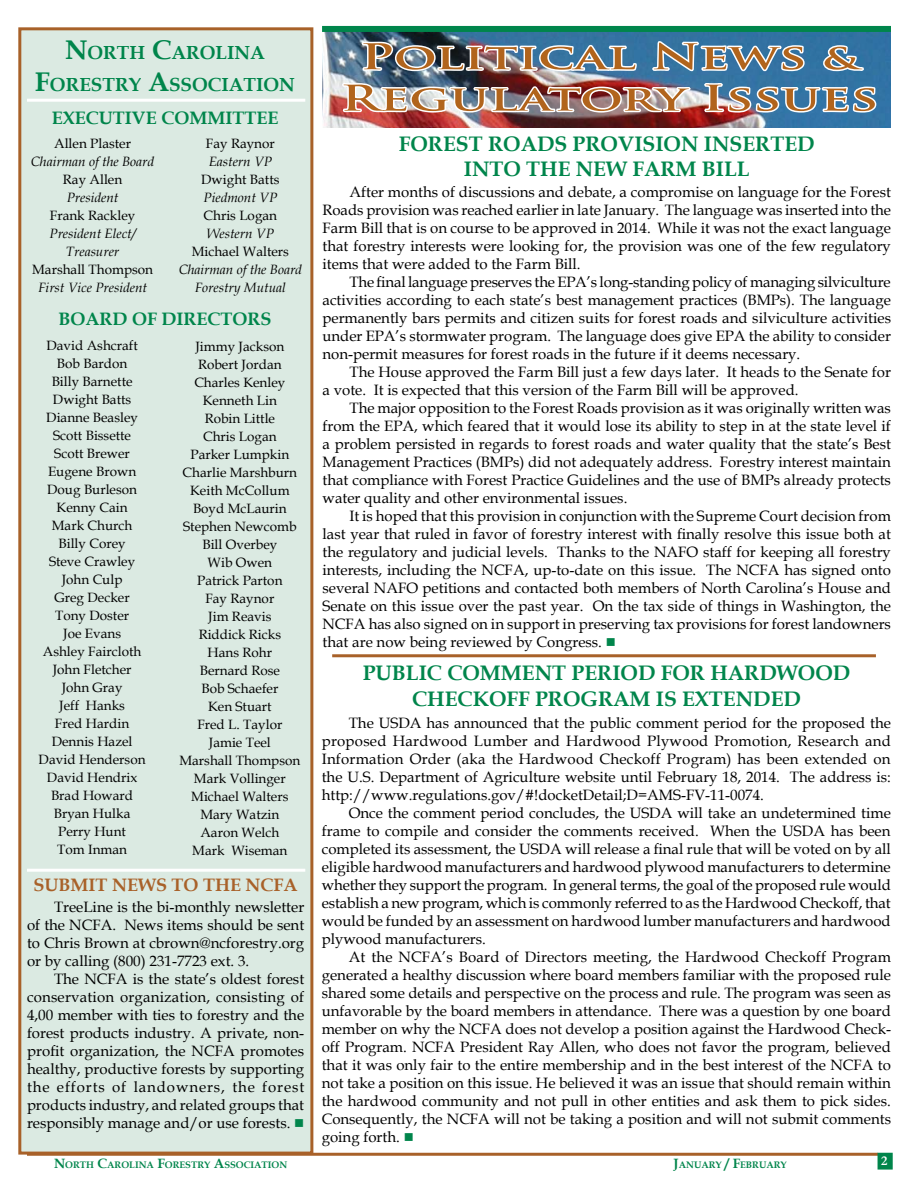
<style>
.page{position:relative;width:918px;height:1188px;background:#fff}
.page>*{position:absolute;margin:0;border:0;box-sizing:border-box;transform-origin:0 0}
.t1{font:700 34.5px/41.4px "Trajan Pro";color:#b1641c;text-align:center;scale:1.5 1}
.t2{font:700 21px/25.2px "Book Antiqua";color:#00854b;text-align:center}
.t3{font:700 18.9px/32.4px "Book Antiqua";color:#00854b;text-align:center}
.t4{font:700 18px "Book Antiqua";color:#00854b}
.t5{font:700 18px "Book Antiqua";color:#a86129}
.t6{font:15px/18px "Book Antiqua";color:#000;text-align:justify}
.t7{font:13.5px/18px "Book Antiqua";color:#000;text-align:center}
.t8{font:italic 13.5px/18px "Book Antiqua";color:#000;text-align:center}
.t9{font:700 9.45px "Book Antiqua";color:#00854b}
.s1{font-size:27px}
.s2{color:#00854b}
.s3{font-size:13.5px}
</style>
<div class="page">
<hr style="left:27px;top:1153px;width:851px;height:3px;background:#a86129">
<div style="left:878px;top:1153px;width:14px;height:16px;background:#00854b"></div>
<div style="left:878px;top:1153px;width:15px;height:17px;border:2px solid #00854b"></div>
<img style="left:323px;top:32px;width:568px;height:96px">
<div style="left:322px;top:26px;width:569px;height:6px;background:#00854b"></div>
<img style="left:341px;top:25px;width:537px;height:103px">
<div style="left:20px;top:29px;width:292px;height:1124px;background:#dbeae2"></div>
<div style="left:18px;top:27px;width:295px;height:1128px;border:3px solid #a86129"></div>
<hr style="left:27px;top:99px;width:278px;height:3px;background:#fff">
<hr style="left:27px;top:869px;width:278px;height:3px;background:#fff">
<hr style="left:332px;top:654px;width:544px;height:3px;background:#a86129">
<p class="t3" style="left:35px;top:36px;width:260px"><span class="s1">N</span>ORTH <span class="s1">C</span>AROLINA<br><span class="s1">F</span>ORESTRY <span class="s1">A</span>SSOCIATION</p>
<p class="t4" style="left:52px;top:105px;width:228px">EXECUTIVE COMMITTEE</p>
<p class="t7" style="left:206px;top:135px;width:70px">Fay Raynor</p>
<p class="t8" style="left:209px;top:153px;width:65px">Eastern VP</p>
<p class="t7" style="left:201px;top:171px;width:80px">Dwight Batts</p>
<p class="t8" style="left:203px;top:189px;width:75px">Piedmont VP</p>
<p class="t7" style="left:204px;top:207px;width:75px">Chris Logan</p>
<p class="t8" style="left:207px;top:225px;width:69px">Western VP</p>
<p class="t7" style="left:192px;top:243px;width:99px">Michael Walters</p>
<p class="t8" style="left:179px;top:261px;width:125px">Chairman of the Board<br>Forestry Mutual</p>
<p class="t4" style="left:59px;top:306px;width:15px">BOARD</p>
<p class="t4" style="left:132px;top:306px;width:43px">OF DIRECTORS</p>
<p class="t7" style="left:54px;top:135px;width:78px">Allen Plaster</p>
<p class="t8" style="left:31px;top:153px;width:125px">Chairman of the Board</p>
<p class="t7" style="left:63px;top:171px;width:61px">Ray Allen</p>
<p class="t8" style="left:67px;top:189px;width:53px">President</p>
<p class="t7" style="left:50px;top:207px;width:87px">Frank Rackley</p>
<p class="t8" style="left:49px;top:225px;width:88px">President Elect/<br>Treasurer</p>
<p class="t7" style="left:32px;top:261px;width:122px">Marshall Thompson</p>
<p class="t8" style="left:38px;top:279px;width:111px">First Vice President</p>
<p class="t7" style="left:39px;top:336px;width:108px">David Ashcraft<br>Bob Bardon<br>Billy Barnette<br>Dwight Batts<br>Dianne Beasley<br>Scott Bissette<br>Scott Brewer<br>Eugene Brown<br>Doug Burleson<br>Kenny Cain<br>Mark Church<br>Billy Corey<br>Steve Crawley<br>John Culp<br>Greg Decker<br>Tony Doster<br>Joe Evans<br>Ashley Faircloth<br>John Fletcher<br>John Gray<br>Jeff Hanks<br>Fred Hardin<br>Dennis Hazel<br>David Henderson<br>David Hendrix<br>Brad Howard<br>Bryan Hulka<br>Perry Hunt<br>Tom Inman</p>
<p class="t7" style="left:179px;top:337px;width:122px">Jimmy Jackson<br>Robert Jordan<br>Charles Kenley<br>Kenneth Lin<br>Robin Little<br>Chris Logan<br>Parker Lumpkin<br>Charlie Marshburn<br>Keith McCollum<br>Boyd McLaurin<br>Stephen Newcomb<br>Bill Overbey<br>Wib Owen<br>Patrick Parton<br>Fay Raynor<br>Jim Reavis<br>Riddick Ricks<br>Hans Rohr<br>Bernard Rose<br>Bob Schaefer<br>Ken Stuart<br>Fred L. Taylor<br>Jamie Teel<br>Marshall Thompson<br>Mark Vollinger<br>Michael Walters<br>Mary Watzin<br>Aaron Welch<br>Mark Wiseman</p>
<p class="t5" style="left:34px;top:873px;width:226px">SUBMIT NEWS TO THE NCFA</p>
<p class="t6" style="left:27px;top:898px;width:279px;text-indent:27px">TreeLine is the bi-monthly newsletter of the NCFA. News items should be sent to Chris Brown at cbrown@ncforestry.org or by calling (800) 231-7723 ext. 3.</p>
<p class="t6" style="left:27px;top:970px;width:279px;text-indent:27px">The NCFA is the state’s oldest forest conservation organization, consisting of 4,00 member with ties to forestry and the forest products industry. A private, non&shy;profit organization, the NCFA promotes healthy, productive forests by supporting the efforts of landowners, the forest products industry, and related groups that responsibly manage and/or use forests. <span class="s2">■</span></p>
<h1 class="t1" style="left:340px;top:36px;width:360px">Political News &amp;<br>Regulatory Issues</h1>
<h2 class="t2" style="left:399px;top:131px;width:417px">FOREST ROADS PROVISION INSERTED<br>INTO THE NEW FARM BILL</h2>
<p class="t6" style="left:322px;top:183px;width:570px;text-indent:27px">After months of discussions and debate, a compromise on language for the Forest Roads provision was reached earlier in late January. The language was inserted into the Farm Bill that is on course to be approved in 2014. While it was not the exact language that forestry interests were looking for, the provision was one of the few regulatory items that were added to the Farm Bill.</p>
<p class="t6" style="left:322px;top:273px;width:570px;text-indent:27px">The final language preserves the EPA’s long-standing policy of managing silviculture activities according to each state’s best management practices (BMPs). The language permanently bars permits and citizen suits for forest roads and silviculture activities under EPA’s stormwater program. The language does give EPA the ability to consider non-permit measures for forest roads in the future if it deems necessary.</p>
<p class="t6" style="left:322px;top:363px;width:570px;text-indent:27px">The House approved the Farm Bill just a few days later. It heads to the Senate for a vote. It is expected that this version of the Farm Bill will be approved.</p>
<p class="t6" style="left:322px;top:399px;width:570px;text-indent:27px">The major opposition to the Forest Roads provision as it was originally written was from the EPA, which feared that it would lose its ability to step in at the state level if a problem persisted in regards to forest roads and water quality that the state’s Best Management Practices (BMPs) did not adequately address. Forestry interest maintain that compliance with Forest Practice Guidelines and the use of BMPs already protects water quality and other environmental issues.</p>
<p class="t6" style="left:322px;top:507px;width:570px;text-indent:27px">It is hoped that this provision in conjunction with the Supreme Court decision from last year that ruled in favor of forestry interest with finally resolve this issue both at the regulatory and judicial levels. Thanks to the NAFO staff for keeping all forestry interests, including the NCFA, up-to-date on this issue. The NCFA has signed onto several NAFO petitions and contacted both members of North Carolina’s House and Senate on this issue over the past year. On the tax side of things in Washington, the NCFA has also signed on in support in preserving tax provisions for forest landowners that are now being reviewed by Congress. <span class="s2">■</span></p>
<h2 class="t2" style="left:363px;top:661px;width:489px">PUBLIC COMMENT PERIOD FOR HARDWOOD<br>CHECKOFF PROGRAM IS EXTENDED</h2>
<p class="t6" style="left:322px;top:714px;width:571px;text-indent:27px">The USDA has announced that the public comment period for the proposed the proposed Hardwood Lumber and Hardwood Plywood Promotion, Research and Information Order (aka the Hardwood Checkoff Program) has been extended on the U.S. Department of Agriculture website until February 18, 2014. The address is: http://www.regulations.gov/#!docketDetail;D=AMS-FV-11-0074.</p>
<p class="t6" style="left:322px;top:804px;width:571px;text-indent:27px">Once the comment period concludes, the USDA will take an undetermined time frame to compile and consider the comments received. When the USDA has been completed its assessment, the USDA will release a final rule that will be voted on by all eligible hardwood manufacturers and hardwood plywood manufacturers to determine whether they support the program. In general terms, the goal of the proposed rule would establish a new program, which is commonly referred to as the Hardwood Checkoff, that would be funded by an assessment on hardwood lumber manufacturers and hardwood plywood manufacturers.</p>
<p class="t6" style="left:322px;top:948px;width:571px;text-indent:27px">At the NCFA’s Board of Directors meeting, the Hardwood Checkoff Program generated a healthy discussion where board members familiar with the proposed rule shared some details and perspective on the process and rule. The program was seen as unfavorable by the board members in attendance. There was a question by one board member on why the NCFA does not develop a position against the Hardwood Check&shy;off Program. NCFA President Ray Allen, who does not favor the program, believed that it was only fair to the entire membership and in the best interest of the NCFA to not take a position on this issue. He believed it was an issue that should remain within the hardwood community and not pull in other entities and ask them to pick sides.<br>Consequently, the NCFA will not be taking a position and will not submit comments going forth. <span class="s2">■</span></p>
<p class="t9" style="left:54px;top:1158px;width:234px"><span class="s3">N</span>ORTH <span class="s3">C</span>AROLINA <span class="s3">F</span>ORESTRY <span class="s3">A</span>SSOCIATION</p>
<p class="t9" style="left:674px;top:1158px;width:115px"><span class="s3">J</span>ANUARY <span class="s3">/ F</span>EBRUARY</p>
</div>
